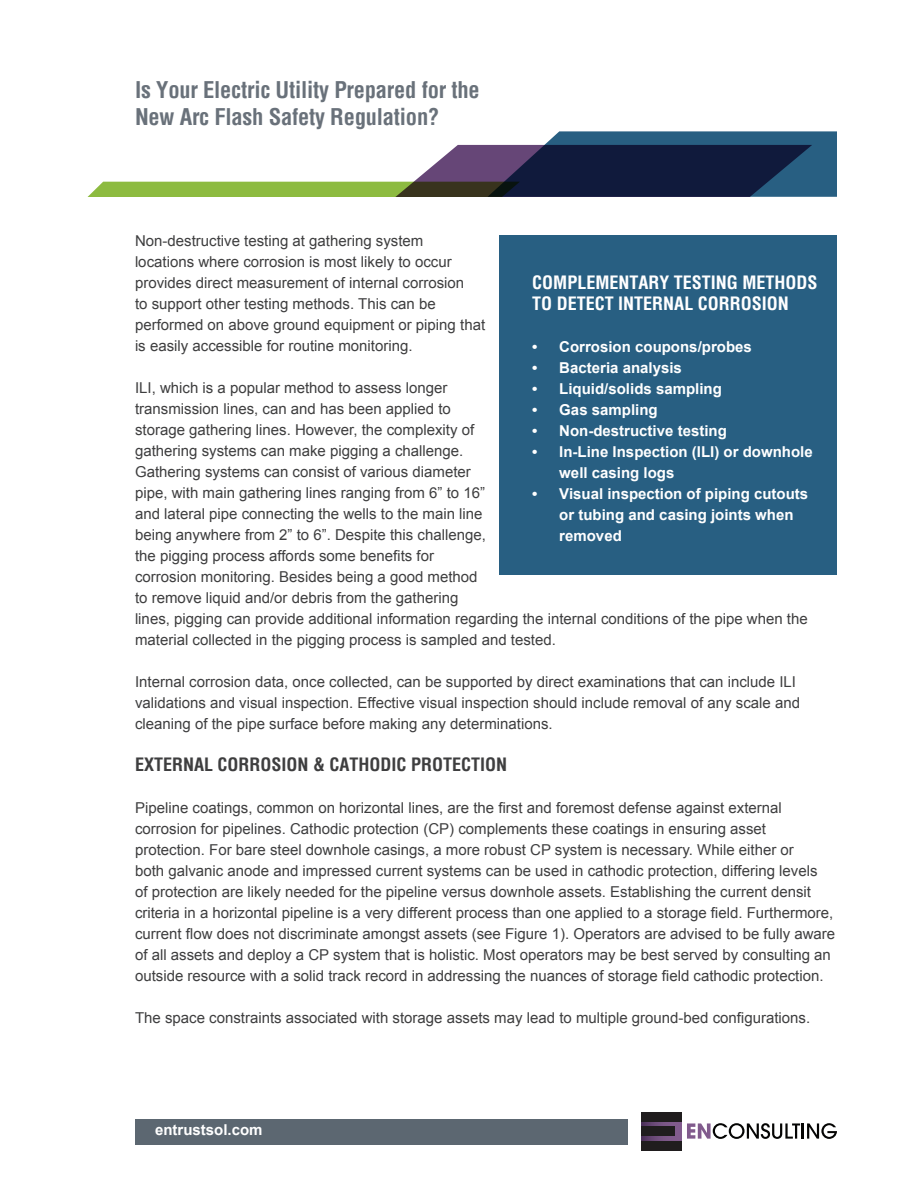
<style>
.page{position:relative;width:918px;height:1188px;background:#fff}
.page>*{position:absolute;margin:0;border:0;box-sizing:border-box;transform-origin:0 0}
.t1{font:700 condensed 22.5px/27px "Helvetica";letter-spacing:-.01em;color:#69717a}
.t2{font:700 condensed 18px/21px "Helvetica";color:#fff}
.t3{font:700 condensed 18px "Helvetica";color:#3e3e3f}
.t4{font:15px/21px "Arial";color:#3e3e3f}
.t5{font:700 15px/21px "Arial";color:#fff}
</style>
<div class="page">
<svg style="left:87px;top:131px;width:750px;height:66px"></svg>
<div style="left:135px;top:1119px;width:492px;height:25px;background:#5c6771"></div>
<svg style="left:642px;top:1121px;width:40px;height:21px"></svg>
<svg style="left:687px;top:1123px;width:150px;height:16px"></svg>
<div style="left:642px;top:1112px;width:40px;height:9px;background:#201d1e"></div>
<div style="left:642px;top:1127px;width:33px;height:9px;background:#201d1e"></div>
<div style="left:642px;top:1142px;width:40px;height:9px;background:#201d1e"></div>
<div style="left:500px;top:236px;width:337px;height:339px;background:#285f82"></div>
<h1 class="t1" style="left:135px;top:76px;width:346px">Is Your Electric Utility Prepared for the<br>New Arc Flash Safety Regulation?</h1>
<p class="t4" style="left:135px;top:231px;width:352px">Non-destructive testing at gathering system locations where corrosion is most likely to occur provides direct measurement of internal corrosion<br>to support other testing methods. This can be performed on above ground equipment or piping that is easily accessible for routine monitoring.</p>
<p class="t4" style="left:135px;top:378px;width:674px">ILI, which is a popular method to assess longer<br>transmission lines, can and has been applied to<br>storage gathering lines. However, the complexity of<br>gathering systems can make pigging a challenge.<br>Gathering systems can consist of various diameter<br>pipe, with main gathering lines ranging from 6” to 16”<br>and lateral pipe connecting the wells to the main line<br>being anywhere from 2” to 6”. Despite this challenge,<br>the pigging process affords some benefits for<br>corrosion monitoring. Besides being a good method<br>to remove liquid and/or debris from the gathering<br>lines, pigging can provide additional information regarding the internal conditions of the pipe when the material collected in the pigging process is sampled and tested.</p>
<p class="t4" style="left:135px;top:672px;width:667px">Internal corrosion data, once collected, can be supported by direct examinations that can include ILI validations and visual inspection. Effective visual inspection should include removal of any scale and cleaning of the pipe surface before making any determinations.</p>
<p class="t3" style="left:135px;top:753px;width:374px">EXTERNAL CORROSION &amp; CATHODIC PROTECTION</p>
<p class="t4" style="left:135px;top:798px;width:702px">Pipeline coatings, common on horizontal lines, are the first and foremost defense against external corrosion for pipelines. Cathodic protection (CP) complements these coatings in ensuring asset protection. For bare steel downhole casings, a more robust CP system is necessary. While either or<br>both galvanic anode and impressed current systems can be used in cathodic protection, differing levels<br>of protection are likely needed for the pipeline versus downhole assets. Establishing the current densit criteria in a horizontal pipeline is a very different process than one applied to a storage field. Furthermore, current flow does not discriminate amongst assets (see Figure 1). Operators are advised to be fully aware of all assets and deploy a CP system that is holistic. Most operators may be best served by consulting an outside resource with a solid track record in addressing the nuances of storage field cathodic protection.</p>
<p class="t4" style="left:135px;top:1008px;width:677px">The space constraints associated with storage assets may lead to multiple ground-bed configurations.</p>
<p class="t2" style="left:532px;top:272px;width:287px">COMPLEMENTARY TESTING METHODS<br>TO DETECT INTERNAL CORROSION</p>
<p class="t5" style="left:532px;top:337px;width:221px">• Corrosion coupons/probes</p>
<p class="t5" style="left:532px;top:358px;width:151px">• Bacteria analysis</p>
<p class="t5" style="left:532px;top:379px;width:191px">• Liquid/solids sampling</p>
<p class="t5" style="left:532px;top:400px;width:127px">• Gas sampling</p>
<p class="t5" style="left:532px;top:421px;width:196px">• Non-destructive testing</p>
<p class="t5" style="left:559px;top:442px;width:255px;text-indent:-27px">• In-Line Inspection (ILI) or downhole well casing logs</p>
<p class="t5" style="left:559px;top:484px;width:250px;text-indent:-27px">• Visual inspection of piping cutouts or tubing and casing joints when removed</p>
<p class="t5" style="left:155px;top:1120px;width:109px">entrustsol.com</p>
</div>
